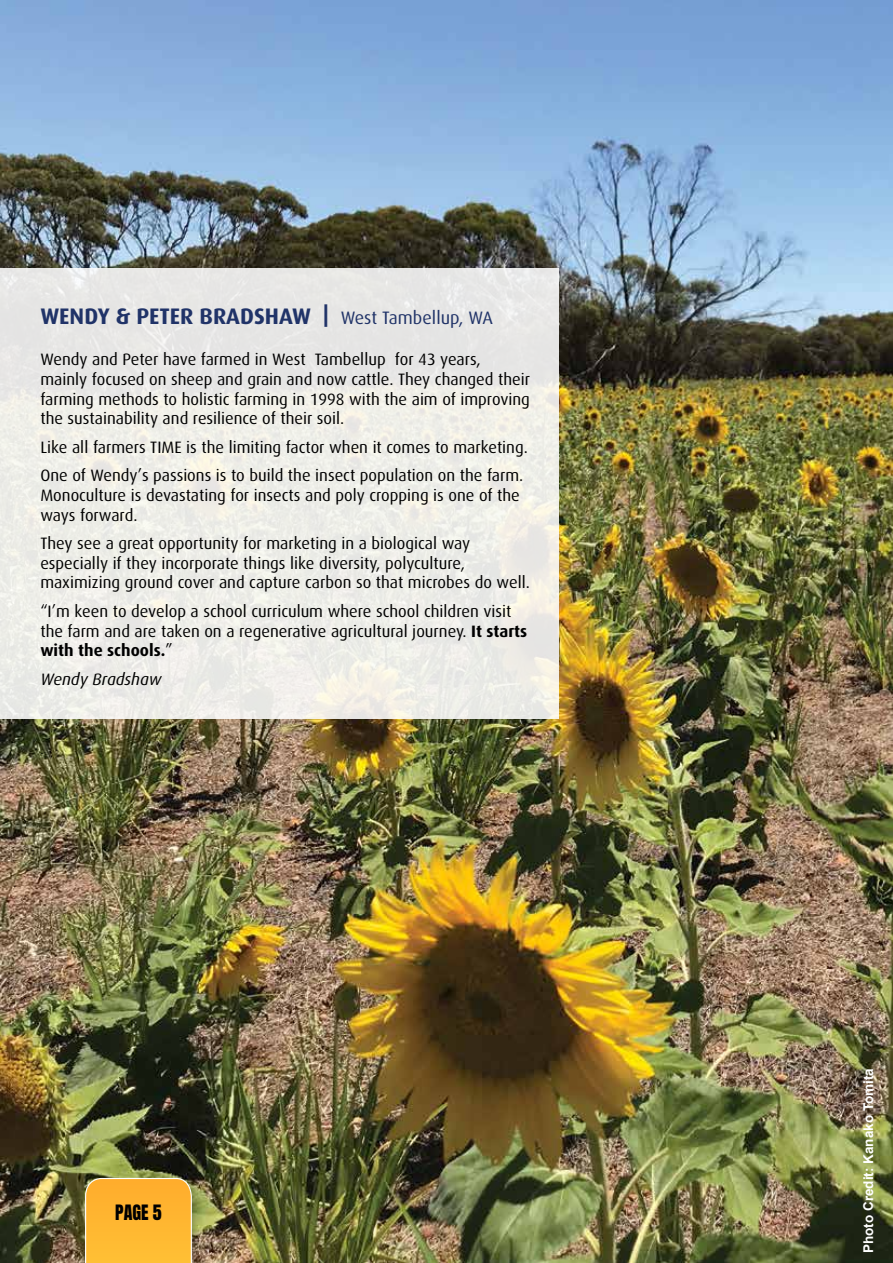
<style>
.page{position:relative;width:893px;height:1263px;background:#fff}
.page>*{position:absolute;margin:0;border:0;box-sizing:border-box;transform-origin:0 0}
.t1{font:700 22.5px "Dax";color:#203368}
.t2{font:18px "Anton";color:#000}
.t3{font:16.5px/19.8px "Dax";color:#000}
.t4{font:italic 16.5px "Dax";color:#000}
.t5{font:700 13.5px "Arial";color:#fff}
.s1{font-weight:400;font-size:18px}
.s2{font-weight:700}
</style>
<div class="page">
<img style="left:0;top:0;width:893px;height:1263px">
<div style="left:0;top:268px;width:559px;height:451px;background:#ecebe7"></div>
<div style="left:80px;top:1173px;width:123px;height:90px;background:#000;opacity:.25"></div>
<svg style="left:84px;top:1177px;width:108px;height:86px;background:#f8b435"></svg>
<h1 class="t1" style="left:40px;top:303px;width:454px">WENDY &amp; PETER BRADSHAW | <span class="s1">West Tambellup, WA</span></h1>
<p class="t3" style="left:40px;top:349px;width:491px">Wendy and Peter have farmed in West Tambellup for 43 years, mainly focused on sheep and grain and now cattle. They changed their farming methods to holistic farming in 1998 with the aim of improving the sustainability and resilience of their soil.</p>
<p class="t3" style="left:40px;top:433px;width:489px;line-height:28.3px">Like all farmers TIME is the limiting factor when it comes to marketing.<br>One of Wendy’s passions is to build the insect population on the farm.</p>
<p class="t3" style="left:40px;top:485px;width:481px">Monoculture is devastating for insects and poly cropping is one of the ways forward.</p>
<p class="t3" style="left:40px;top:533px;width:491px">They see a great opportunity for marketing in a biological way especially if they incorporate things like diversity, polyculture, maximizing ground cover and capture carbon so that microbes do well.</p>
<p class="t3" style="left:40px;top:601px;width:488px">“I’m keen to develop a school curriculum where school children visit the farm and are taken on a regenerative agricultural journey. <span class="s2">It starts with the schools.</span>”</p>
<p class="t4" style="left:40px;top:670px;width:123px">Wendy Bradshaw</p>
<p class="t2" style="left:115px;top:1204px;width:48px">PAGE 5</p>
<p class="t5" style="left:859px;top:1253px;width:187px;rotate:-90deg">Photo Credit: Kanako Tomita</p>
</div>
